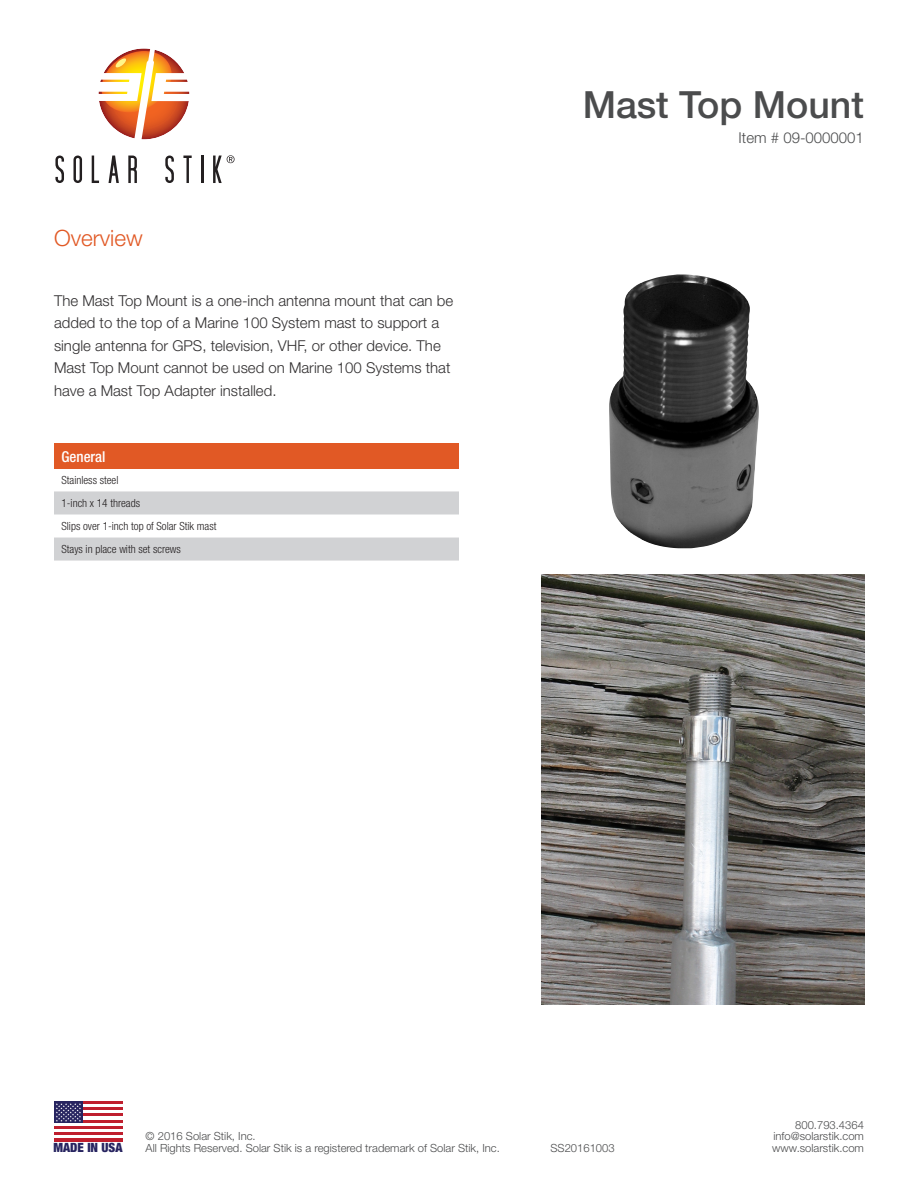
<style>
.page{position:relative;width:918px;height:1188px;background:#fff}
.page>*{position:absolute;margin:0;border:0;box-sizing:border-box;transform-origin:0 0}
.Headline_Gray{font:500 37.5px "Helvetica Neue LT Std";color:#4b4c4d}
.Header_Light_Orange{font:300 22.5px "Helvetica Neue LT Std";color:#e15925}
.Body_Text{font:300 15px/22.5px "Helvetica Neue LT Std";color:#312f30}
.Item_Number{font:300 15px "Helvetica Neue LT Std";color:#4b4c4d}
.Table_Header_Style{font:500 condensed 15px "Helvetica Neue LT Std";color:#fff}
.t1{font:900 condensed 12.75px "Helvetica Neue LT Std";color:#272460}
.Copyright{font:300 11.25px/11.2px "Helvetica Neue LT Std";color:#4b4c4d;text-align:right}
.Table_Right_Column{font:300 condensed 11.25px "Helvetica Neue LT Std";color:#231f20}
</style>
<div class="page">
<svg style="left:55px;top:156px;width:9px;height:27px"></svg>
<svg style="left:73px;top:156px;width:9px;height:27px"></svg>
<svg style="left:92px;top:156px;width:7px;height:27px"></svg>
<svg style="left:109px;top:156px;width:10px;height:27px"></svg>
<svg style="left:128px;top:156px;width:9px;height:27px"></svg>
<svg style="left:165px;top:156px;width:9px;height:27px"></svg>
<svg style="left:183px;top:156px;width:9px;height:27px"></svg>
<hr style="left:201px;top:156px;width:3px;height:27px;background:#231f20">
<svg style="left:98px;top:48px;width:92px;height:92px"></svg>
<svg style="left:213px;top:155px;width:22px;height:28px"></svg>
<hr style="left:54px;top:1102px;width:68px;height:3px;background:#bf1f2e">
<hr style="left:54px;top:1108px;width:68px;height:3px;background:#bf1f2e">
<hr style="left:54px;top:1114px;width:68px;height:3px;background:#bf1f2e">
<hr style="left:54px;top:1120px;width:68px;height:3px;background:#bf1f2e">
<hr style="left:54px;top:1126px;width:68px;height:3px;background:#bf1f2e">
<hr style="left:54px;top:1132px;width:68px;height:3px;background:#bf1f2e">
<hr style="left:54px;top:1138px;width:68px;height:3px;background:#bf1f2e">
<div style="left:54px;top:1102px;width:29px;height:21px;background:#272460"></div>
<svg style="left:56px;top:1103px;width:25px;height:19px"></svg>
<div style="left:54px;top:443px;width:405px;height:26px;background:#e15925"></div>
<svg style="left:54px;top:491px;width:405px;height:70px"></svg>
<img style="left:609px;top:277px;width:150px;height:272px">
<img style="left:542px;top:574px;width:322px;height:430px">
<p class="Header_Light_Orange" style="left:54px;top:224px;width:90px">Overview</p>
<p class="Body_Text" style="left:54px;top:289px;width:401px">The Mast Top Mount is a one-inch antenna mount that can be added to the top of a Marine 100 System mast to support a single antenna for GPS, television, VHF, or other device. The Mast Top Mount cannot be used on Marine 100 Systems that have a Mast Top Adapter installed.</p>
<p class="Table_Header_Style" style="left:62px;top:447px;width:46px">General</p>
<p class="Table_Right_Column" style="left:62px;top:474px;width:59px">Stainless steel</p>
<p class="Table_Right_Column" style="left:62px;top:497px;width:80px">1-inch x 14 threads</p>
<p class="Table_Right_Column" style="left:62px;top:520px;width:157px">Slips over 1-inch top of Solar Stik mast</p>
<p class="Table_Right_Column" style="left:62px;top:543px;width:121px">Stays in place with set screws</p>
<p class="Headline_Gray" style="left:583px;top:82px;width:283px">Mast Top Mount</p>
<p class="Item_Number" style="left:739px;top:129px;width:127px">Item # 09-0000001</p>
<p class="Copyright" style="left:774px;top:1119px;width:92px">800.793.4364 info@solarstik.com</p>
<p class="Copyright" style="left:146px;top:1131px;width:112px">© 2016 Solar Stik, Inc.</p>
<p class="Copyright" style="left:146px;top:1142px;width:356px">All Rights Reserved. Solar Stik is a registered trademark of Solar Stik, Inc.</p>
<p class="Copyright" style="left:550px;top:1142px;width:66px">SS20161003</p>
<p class="t1" style="left:54px;top:1139px;width:70px">MADE IN USA</p>
<p class="Copyright" style="left:772px;top:1142px;width:93px">www.solarstik.com</p>
</div>
